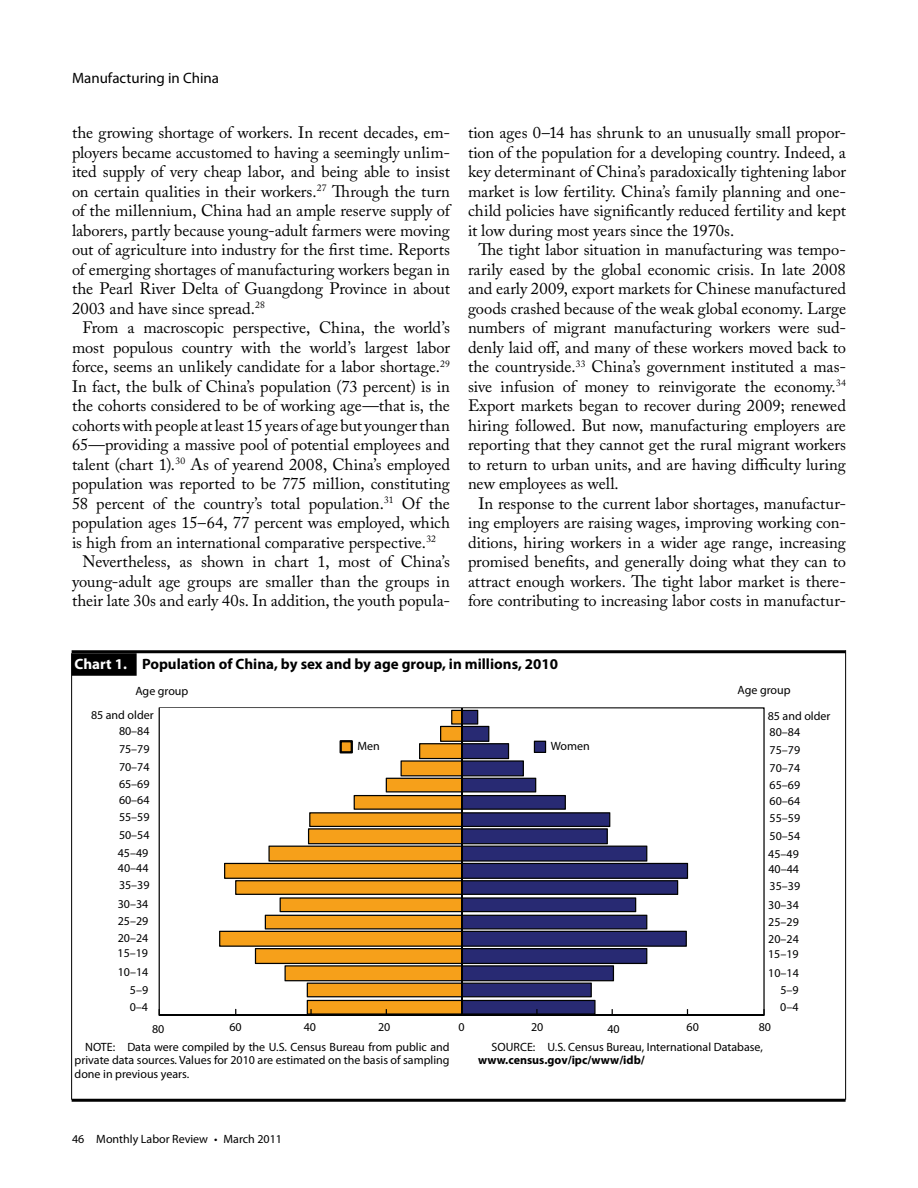
<style>
.page{position:relative;width:918px;height:1188px;background:#fff}
.page>*{position:absolute;margin:0;border:0;box-sizing:border-box;transform-origin:0 0}
.t1{font:16.5px/19.5px "Adobe Caslon Pro";color:#000;text-align:justify}
.t2{font:700 15px "Myriad Pro";color:#000}
.t3{font:15px "Myriad Pro";color:#000}
.t4{font:12px/13.5px "Myriad Pro";color:#000;text-align:justify}
.t5{font:700 12px "Myriad Pro";color:#000}
.s1{color:#fff}
</style>
<div class="page">
<div style="left:72px;top:653px;width:65px;height:23px;background:#000;border:3px solid #000"></div>
<svg style="left:159px;top:707px;width:606px;height:309px"></svg>
<svg style="left:219px;top:710px;width:242px;height:299px"></svg>
<svg style="left:462px;top:710px;width:226px;height:299px"></svg>
<hr style="left:159px;top:1015px;width:605px;height:1px;background:#000101">
<svg style="left:159px;top:1009px;width:606px;height:6px"></svg>
<hr style="left:461px;top:708px;width:1px;height:307px;background:#000101">
<svg style="left:340px;top:740px;width:13px;height:13px"></svg>
<svg style="left:534px;top:741px;width:12px;height:12px"></svg>
<hr style="left:72px;top:1099px;width:774px;height:3px;background:#000">
<hr style="left:72px;top:650px;width:774px;height:3px;background:#000">
<hr style="left:71px;top:653px;width:1px;height:447px;background:#000">
<hr style="left:845px;top:650px;width:1px;height:450px;background:#000">
<p class="t3" style="left:72px;top:69px;width:149px">Manufacturing in China</p>
<p class="t1" style="left:72px;top:123px;width:380px">the growing shortage of workers. In recent decades, em&shy;ployers became accustomed to having a seemingly unlim&shy;ited supply of very cheap labor, and being able to insist on certain qualities in their workers.<sup>27</sup> Through the turn of the millennium, China had an ample reserve supply of laborers, partly because young-adult farmers were moving out of agriculture into industry for the first time. Reports of emerging shortages of manufacturing workers began in the Pearl River Delta of Guangdong Province in about 2003 and have since spread.<sup>28</sup></p>
<p class="t1" style="left:72px;top:318px;width:380px;text-indent:10px">From a macroscopic perspective, China, the world’s most populous country with the world’s largest labor force, seems an unlikely candidate for a labor shortage.<sup>29<br></sup>In fact, the bulk of China’s population (73 percent) is in the cohorts considered to be of working age—that is, the cohorts with people at least 15 years of age but younger than 65—providing a massive pool of potential employees and talent (chart 1).<sup>30</sup> As of yearend 2008, China’s employed population was reported to be 775 million, constituting 58 percent of the country’s total population.<sup>31</sup> Of the population ages 15–64, 77 percent was employed, which is high from an international comparative perspective.<sup>32</sup></p>
<p class="t1" style="left:72px;top:552px;width:380px;text-indent:10px">Nevertheless, as shown in chart 1, most of China’s young-adult age groups are smaller than the groups in their late 30s and early 40s. In addition, the youth popula-</p>
<p class="t1" style="left:468px;top:123px;width:380px">tion ages 0–14 has shrunk to an unusually small propor&shy;tion of the population for a developing country. Indeed, a key determinant of China’s paradoxically tightening labor market is low fertility. China’s family planning and one&shy;child policies have significantly reduced fertility and kept it low during most years since the 1970s.</p>
<p class="t1" style="left:468px;top:240px;width:380px;text-indent:10px">The tight labor situation in manufacturing was tempo&shy;rarily eased by the global economic crisis. In late 2008 and early 2009, export markets for Chinese manufactured goods crashed because of the weak global economy. Large numbers of migrant manufacturing workers were sud&shy;denly laid off, and many of these workers moved back to the countryside.<sup>33</sup> China’s government instituted a mas&shy;sive infusion of money to reinvigorate the economy.<sup>34<br></sup>Export markets began to recover during 2009; renewed hiring followed. But now, manufacturing employers are reporting that they cannot get the rural migrant workers to return to urban units, and are having difficulty luring new employees as well.</p>
<p class="t1" style="left:468px;top:493px;width:380px;text-indent:10px">In response to the current labor shortages, manufactur&shy;ing employers are raising wages, improving working con&shy;ditions, hiring workers in a wider age range, increasing promised benefits, and generally doing what they can to attract enough workers. The tight labor market is there&shy;fore contributing to increasing labor costs in manufactur-</p>
<p class="t2" style="left:75px;top:654px;width:485px"><span class="s1">Chart 1.</span> Population of China, by sex and by age group, in millions, 2010</p>
<p class="t4" style="left:135px;top:684px;width:54px">Age group</p>
<p class="t4" style="left:91px;top:708px;width:64px">85 and older</p>
<p class="t4" style="left:738px;top:683px;width:54px">Age group</p>
<p class="t4" style="left:768px;top:709px;width:64px">85 and older</p>
<p class="t4" style="left:119px;top:724px;width:32px">80–84</p>
<p class="t4" style="left:770px;top:725px;width:32px">80–84</p>
<p class="t4" style="left:119px;top:742px;width:32px">75–79</p>
<p class="t4" style="left:358px;top:739px;width:24px">Men</p>
<p class="t4" style="left:551px;top:739px;width:41px">Women</p>
<p class="t4" style="left:770px;top:743px;width:32px">75–79</p>
<p class="t4" style="left:119px;top:760px;width:32px">70–74</p>
<p class="t4" style="left:770px;top:761px;width:32px">70–74</p>
<p class="t4" style="left:119px;top:777px;width:32px">65–69</p>
<p class="t4" style="left:770px;top:778px;width:32px">65–69</p>
<p class="t4" style="left:119px;top:793px;width:32px">60–64</p>
<p class="t4" style="left:770px;top:794px;width:32px">60–64</p>
<p class="t4" style="left:119px;top:810px;width:32px">55–59</p>
<p class="t4" style="left:770px;top:811px;width:32px">55–59</p>
<p class="t4" style="left:119px;top:828px;width:32px">50–54</p>
<p class="t4" style="left:770px;top:829px;width:32px">50–54</p>
<p class="t4" style="left:118px;top:846px;width:32px">45–49</p>
<p class="t4" style="left:768px;top:847px;width:32px">45–49</p>
<p class="t4" style="left:118px;top:861px;width:32px">40–44</p>
<p class="t4" style="left:768px;top:862px;width:32px">40–44</p>
<p class="t4" style="left:119px;top:878px;width:32px">35–39</p>
<p class="t4" style="left:770px;top:879px;width:32px">35–39</p>
<p class="t4" style="left:118px;top:898px;width:32px">30–34</p>
<p class="t4" style="left:768px;top:898px;width:32px">30–34</p>
<p class="t4" style="left:118px;top:914px;width:32px">25–29</p>
<p class="t4" style="left:768px;top:915px;width:32px">25–29</p>
<p class="t4" style="left:118px;top:931px;width:32px">20–24</p>
<p class="t4" style="left:768px;top:932px;width:32px">20–24</p>
<p class="t4" style="left:118px;top:946px;width:32px">15–19</p>
<p class="t4" style="left:768px;top:947px;width:32px">15–19</p>
<p class="t4" style="left:118px;top:965px;width:32px">10–14</p>
<p class="t4" style="left:768px;top:966px;width:32px">10–14</p>
<p class="t4" style="left:130px;top:983px;width:20px">5–9</p>
<p class="t4" style="left:780px;top:983px;width:20px">5–9</p>
<p class="t4" style="left:130px;top:1000px;width:20px">0–4</p>
<p class="t4" style="left:780px;top:1000px;width:20px">0–4</p>
<p class="t4" style="left:152px;top:1022px;width:14px">80</p>
<p class="t4" style="left:229px;top:1020px;width:14px">60</p>
<p class="t4" style="left:304px;top:1020px;width:14px">40</p>
<p class="t4" style="left:378px;top:1020px;width:14px">20</p>
<p class="t4" style="left:459px;top:1020px;width:8px">0</p>
<p class="t4" style="left:531px;top:1020px;width:14px">20</p>
<p class="t4" style="left:607px;top:1022px;width:14px">40</p>
<p class="t4" style="left:687px;top:1020px;width:14px">60</p>
<p class="t4" style="left:759px;top:1020px;width:14px">80</p>
<p class="t4" style="left:75px;top:1040px;width:377px;text-indent:10px">NOTE: Data were compiled by the U.S. Census Bureau from public and private data sources. Values for 2010 are estimated on the basis of sampling done in previous years.</p>
<p class="t4" style="left:492px;top:1040px;width:273px">SOURCE: U.S. Census Bureau, International Database,</p>
<p class="t5" style="left:478px;top:1052px;width:168px">www.census.gov/ipc/www/idb/</p>
<p class="t4" style="left:72px;top:1132px;width:212px">46 Monthly Labor Review • March 2011</p>
</div>
